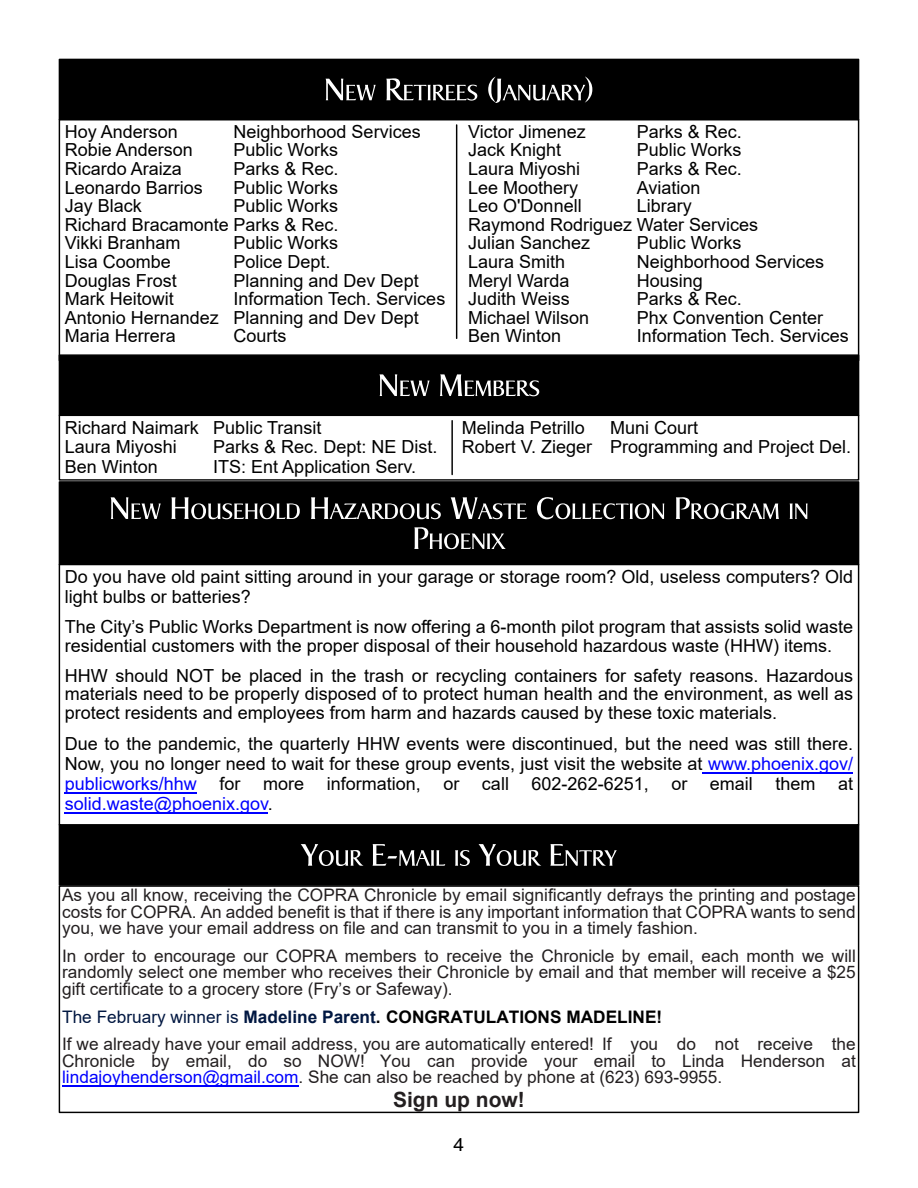
<style>
.page{position:relative;width:918px;height:1188px;background:#fff}
.page>*{position:absolute;margin:0;border:0;box-sizing:border-box;transform-origin:0 0}
.t1{font:700 21px "Arial";color:#231f20}
.t2{font:18px/18.6px "Arial";color:#000}
.t3{font:18px "Arial";color:#00f}
.t4{font:18px "Arial";color:#000;scale:1.08 1}
.t5{font:17.25px/16.5px "Arial";color:#231f20;text-align:justify}
.s1{color:#00f}
.s2{color:#000}
.s3{color:#001741}
.s4{font-weight:700;color:#001741}
.s5{font-weight:700;color:#000}
</style>
<div class="page">
<div style="left:59px;top:119px;width:800px;height:242px;background:#fff;border:1px solid #000"></div>
<div style="left:59px;top:59px;width:800px;height:61px;background:#000"></div>
<svg style="left:326px;top:79px;width:50px;height:21px"></svg>
<svg style="left:386px;top:78px;width:91px;height:23px"></svg>
<svg style="left:488px;top:76px;width:104px;height:27px"></svg>
<div style="left:59px;top:824px;width:800px;height:62px;background:#000"></div>
<svg style="left:301px;top:844px;width:63px;height:22px"></svg>
<svg style="left:373px;top:844px;width:72px;height:22px"></svg>
<svg style="left:455px;top:850px;width:15px;height:16px"></svg>
<svg style="left:479px;top:844px;width:62px;height:22px"></svg>
<svg style="left:550px;top:844px;width:67px;height:22px"></svg>
<hr style="left:456px;top:125px;width:1px;height:213px;background:#000">
<div style="left:59px;top:885px;width:800px;height:228px;background:#fff;border:1px solid #000"></div>
<hr style="left:62px;top:1085px;width:237px;height:2px;background:#00f">
<div style="left:59px;top:415px;width:800px;height:66px;background:#fff;border:1px solid #000"></div>
<div style="left:59px;top:354px;width:800px;height:62px;background:#000;border:1px solid #000"></div>
<svg style="left:379px;top:374px;width:51px;height:22px"></svg>
<svg style="left:440px;top:374px;width:99px;height:22px"></svg>
<hr style="left:451px;top:421px;width:2px;height:54px;background:#000">
<div style="left:59px;top:564px;width:800px;height:262px;background:#fff;border:1px solid #000"></div>
<hr style="left:703px;top:772px;width:150px;height:2px;background:#00f">
<hr style="left:65px;top:792px;width:132px;height:2px;background:#00f">
<hr style="left:65px;top:812px;width:203px;height:2px;background:#00f">
<div style="left:59px;top:481px;width:800px;height:84px;background:#000;border:1px solid #000"></div>
<svg style="left:111px;top:497px;width:50px;height:22px"></svg>
<svg style="left:171px;top:497px;width:129px;height:22px"></svg>
<svg style="left:311px;top:497px;width:130px;height:22px"></svg>
<svg style="left:451px;top:497px;width:76px;height:22px"></svg>
<svg style="left:537px;top:497px;width:127px;height:22px"></svg>
<svg style="left:676px;top:497px;width:103px;height:22px"></svg>
<svg style="left:790px;top:504px;width:18px;height:15px"></svg>
<svg style="left:414px;top:527px;width:92px;height:22px"></svg>
<p class="t2" style="left:65px;top:124px;width:115px">Hoy Anderson</p>
<p class="t2" style="left:234px;top:124px;width:189px">Neighborhood Services</p>
<p class="t2" style="left:65px;top:142px;width:130px">Robie Anderson</p>
<p class="t2" style="left:234px;top:142px;width:106px">Public Works</p>
<p class="t2" style="left:65px;top:161px;width:119px">Ricardo Araiza</p>
<p class="t2" style="left:234px;top:161px;width:107px">Parks &amp; Rec.</p>
<p class="t2" style="left:65px;top:180px;width:140px">Leonardo Barrios</p>
<p class="t2" style="left:234px;top:180px;width:106px">Public Works</p>
<p class="t2" style="left:65px;top:198px;width:79px">Jay Black</p>
<p class="t2" style="left:65px;top:198px;width:275px;text-align:justify;text-indent:169px">Public Works Richard Bracamonte Parks &amp; Rec.<br>Vikki Branham</p>
<p class="t2" style="left:234px;top:235px;width:106px">Public Works</p>
<p class="t2" style="left:65px;top:254px;width:108px">Lisa Coombe</p>
<p class="t2" style="left:234px;top:254px;width:99px">Police Dept.</p>
<p class="t2" style="left:65px;top:273px;width:114px">Douglas Frost</p>
<p class="t2" style="left:234px;top:273px;width:187px">Planning and Dev Dept</p>
<p class="t2" style="left:65px;top:291px;width:111px">Mark Heitowit</p>
<p class="t2" style="left:65px;top:291px;width:382px;text-indent:169px">Information Tech. Services<br>Antonio Hernandez Planning and Dev Dept<br>Maria Herrera</p>
<p class="t2" style="left:234px;top:328px;width:55px">Courts</p>
<p class="t2" style="left:468px;top:124px;width:119px">Victor Jimenez</p>
<p class="t2" style="left:637px;top:124px;width:107px">Parks &amp; Rec.</p>
<p class="t2" style="left:468px;top:142px;width:95px">Jack Knight</p>
<p class="t2" style="left:637px;top:142px;width:106px">Public Works</p>
<p class="t2" style="left:468px;top:161px;width:114px">Laura Miyoshi</p>
<p class="t2" style="left:637px;top:161px;width:107px">Parks &amp; Rec.</p>
<p class="t2" style="left:468px;top:180px;width:112px">Lee Moothery</p>
<p class="t2" style="left:637px;top:180px;width:65px">Aviation</p>
<p class="t2" style="left:468px;top:198px;width:115px">Leo O'Donnell</p>
<p class="t2" style="left:468px;top:198px;width:292px;text-indent:169px">Library<br>Raymond Rodriguez Water Services<br>Julian Sanchez</p>
<p class="t2" style="left:637px;top:235px;width:106px">Public Works</p>
<p class="t2" style="left:468px;top:254px;width:99px">Laura Smith</p>
<p class="t2" style="left:637px;top:254px;width:189px">Neighborhood Services</p>
<p class="t2" style="left:468px;top:273px;width:103px">Meryl Warda</p>
<p class="t2" style="left:637px;top:273px;width:68px">Housing</p>
<p class="t2" style="left:468px;top:291px;width:103px">Judith Weiss</p>
<p class="t2" style="left:637px;top:291px;width:107px">Parks &amp; Rec.</p>
<p class="t2" style="left:468px;top:310px;width:123px">Michael Wilson</p>
<p class="t2" style="left:637px;top:310px;width:188px">Phx Convention Center</p>
<p class="t2" style="left:468px;top:328px;width:95px">Ben Winton</p>
<p class="t2" style="left:637px;top:328px;width:213px">Information Tech. Services</p>
<p class="t2" style="left:65px;top:419px;width:258px;line-height:19.8px">Richard Naimark Public Transit<br>Laura Miyoshi</p>
<p class="t2" style="left:213px;top:439px;width:226px">Parks &amp; Rec. Dept: NE Dist.</p>
<p class="t2" style="left:65px;top:459px;width:95px">Ben Winton</p>
<p class="t2" style="left:213px;top:459px;width:204px">ITS: Ent Application Serv.</p>
<p class="t2" style="left:462px;top:419px;width:391px;line-height:19.8px;text-align:center">Muni Court<br>Robert V. Zieger Programming and Project Del.</p>
<p class="t2" style="left:462px;top:420px;width:125px">Melinda Petrillo</p>
<p class="t2" style="left:65px;top:568px;width:790px;line-height:20.1px">Do you have old paint sitting around in your garage or storage room? Old, useless computers? Old light bulbs or batteries?</p>
<p class="t2" style="left:65px;top:619px;width:790px">The City’s Public Works Department is now offering a 6-month pilot program that assists solid waste residential customers with the proper disposal of their household hazardous waste (HHW) items.</p>
<p class="t2" style="left:65px;top:668px;width:790px;text-align:justify">HHW should NOT be placed in the trash or recycling containers for safety reasons. Hazardous materials need to be properly disposed of to protect human health and the environment, as well as protect residents and employees from harm and hazards caused by these toxic materials.</p>
<p class="t2" style="left:65px;top:736px;width:790px;line-height:20.1px;text-align:justify">Due to the pandemic, the quarterly HHW events were discontinued, but the need was still there.<br>Now, you no longer need to wait for these group events, just visit the website at <span class="s1">www.phoenix.gov/ publicworks/hhw</span></p>
<p class="t2" style="left:219px;top:776px;width:23px">for</p>
<p class="t2" style="left:263px;top:776px;width:43px">more</p>
<p class="t2" style="left:327px;top:776px;width:96px">information,</p>
<p class="t2" style="left:443px;top:776px;width:18px">or</p>
<p class="t2" style="left:482px;top:776px;width:29px">call</p>
<p class="t2" style="left:532px;top:776px;width:119px">602-262-6251,</p>
<p class="t2" style="left:671px;top:776px;width:18px">or</p>
<p class="t2" style="left:710px;top:776px;width:45px">email</p>
<p class="t2" style="left:776px;top:776px;width:42px">them</p>
<p class="t2" style="left:838px;top:776px;width:17px">at</p>
<p class="t3" style="left:65px;top:797px;width:210px">solid.waste@phoenix.gov<span class="s2">.</span></p>
<p class="t5" style="left:62px;top:888px;width:795px">As you all know, receiving the COPRA Chronicle by email significantly defrays the printing and postage costs for COPRA. An added benefit is that if there is any important information that COPRA wants to send you, we have your email address on file and can transmit to you in a timely fashion.</p>
<p class="t5" style="left:62px;top:949px;width:795px">In order to encourage our COPRA members to receive the Chronicle by email, each month we will randomly select one member who receives their Chronicle by email and that member will receive a $25 gift certificate to a grocery store (Fry’s or Safeway).</p>
<p class="t5" style="left:62px;top:1004px;width:795px;line-height:27.6px"><span class="s3">The February winner is</span> <span class="s4">Madeline Parent</span><span class="s5">. CONGRATULATIONS MADELINE!<br></span>If we already have your email address, you are automatically entered! If you do not receive the</p>
<p class="t5" style="left:62px;top:1054px;width:795px">Chronicle by email, do so NOW! You can provide your email to Linda Henderson at <span class="s1">lindajoyhenderson@gmail.com</span>. She can also be reached by phone at (623) 693-9955.</p>
<p class="t1" style="left:393px;top:1092px;width:133px">Sign up now!</p>
<p class="t4" style="left:454px;top:1138px;width:12px">4</p>
</div>
